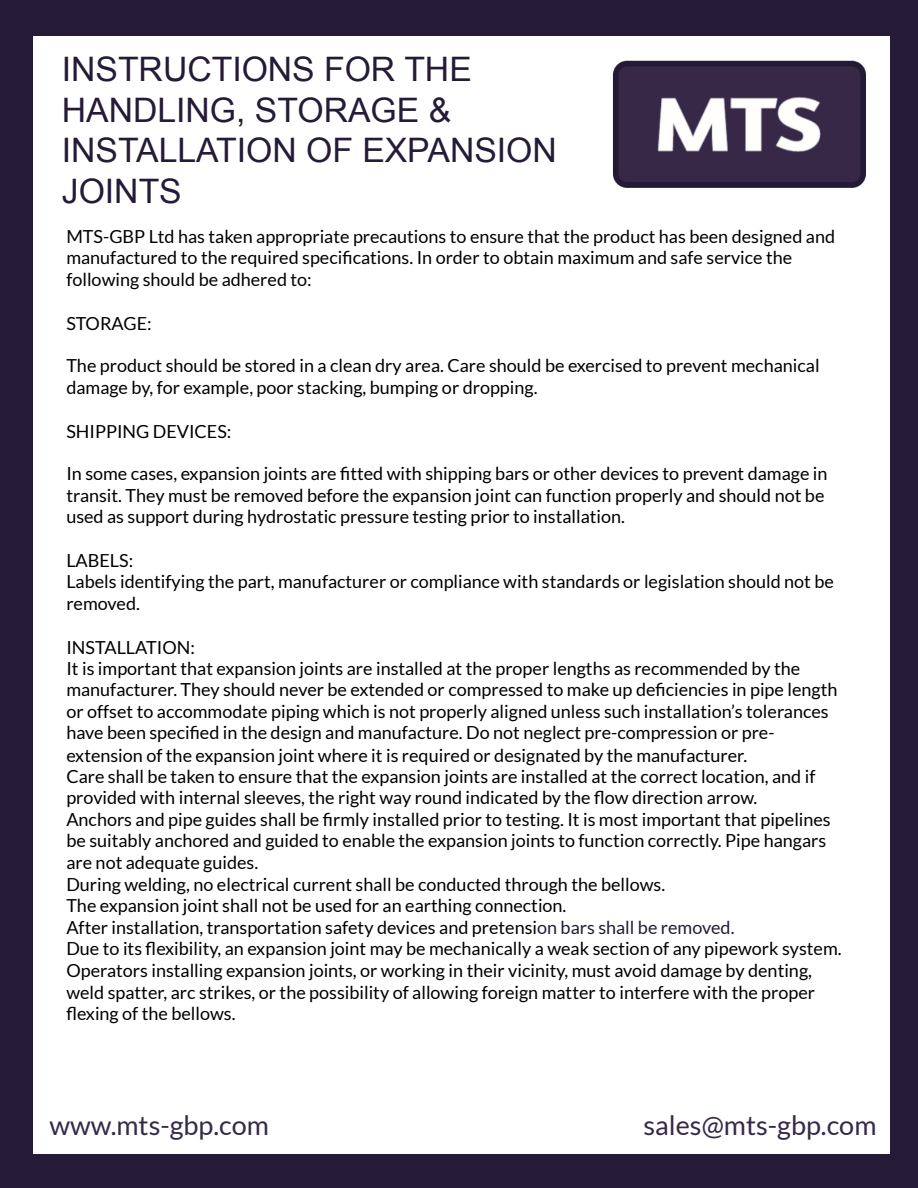
<style>
.page{position:relative;width:918px;height:1188px;background:#251b37}
.page>*{position:absolute;margin:0;border:0;box-sizing:border-box;transform-origin:0 0}
.t1{font:33.75px/40.5px "Arial";color:#251b37}
.t2{font:27px "Lato";color:#372948}
.t3{font:18px/21.6px "Lato";color:#000}
.s1{color:#251b37}
</style>
<div class="page">
<div style="left:33px;top:36px;width:857px;height:1117px;background:#fff"></div>
<img style="left:612px;top:60px;width:254px;height:128px">
<h1 class="t1" style="left:62px;top:49px;width:496px">INSTRUCTIONS FOR THE<br>HANDLING, STORAGE &amp;<br>INSTALLATION OF EXPANSION<br>JOINTS</h1>
<p class="t3" style="left:66px;top:225px;width:770px">MTS-GBP Ltd has taken appropriate precautions to ensure that the product has been designed and manufactured to the required specifications. In order to obtain maximum and safe service the following should be adhered to:</p>
<p class="t3" style="left:66px;top:312px;width:87px">STORAGE:</p>
<p class="t3" style="left:66px;top:355px;width:755px">The product should be stored in a clean dry area. Care should be exercised to prevent mechanical damage by, for example, poor stacking, bumping or dropping.</p>
<p class="t3" style="left:66px;top:420px;width:167px">SHIPPING DEVICES:</p>
<p class="t3" style="left:66px;top:463px;width:763px">In some cases, expansion joints are fitted with shipping bars or other devices to prevent damage in transit. They must be removed before the expansion joint can function properly and should not be used as support during hydrostatic pressure testing prior to installation.</p>
<p class="t3" style="left:66px;top:549px;width:769px">LABELS:<br>Labels identifying the part, manufacturer or compliance with standards or legislation should not be removed.</p>
<p class="t3" style="left:66px;top:636px;width:777px">INSTALLATION:<br>It is important that expansion joints are installed at the proper lengths as recommended by the manufacturer. They should never be extended or compressed to make up deficiencies in pipe length or offset to accommodate piping which is not properly aligned unless such installation’s tolerances have been specified in the design and manufacture. Do not neglect pre-compression or pre&shy;extension of the expansion joint where it is required or designated by the manufacturer.<br>Care shall be taken to ensure that the expansion joints are installed at the correct location, and if provided with internal sleeves, the right way round indicated by the flow direction arrow.<br>Anchors and pipe guides shall be fi rmly installed prior to testing. It is most important that pipelines be suitably anchored and guided to enable the expansion joints to function correctly. Pipe hangars are not adequate guides.<br>During welding, no electrical current shall be conducted through the bellows.<br>The expansion joint shall not be used for an earthing connection.<br>After installation, transportation safety devices and pretensi<span class="s1">on bars shall be removed.<br></span>Due to its flexibility, an expansion joint may be mechanically a weak section of any pipework system.<br>Operators installing expansion joints, or working in their vicinity, must avoid damage by denting, weld spatter, arc strikes, or the possibility of allowing foreign matter to interfere with the proper flexing of the bellows.</p>
<h2 class="t2" style="left:50px;top:1108px;width:221px">www.mts-gbp.com</h2>
<h2 class="t2" style="left:644px;top:1108px;width:235px">sales@mts-gbp.com</h2>
</div>
